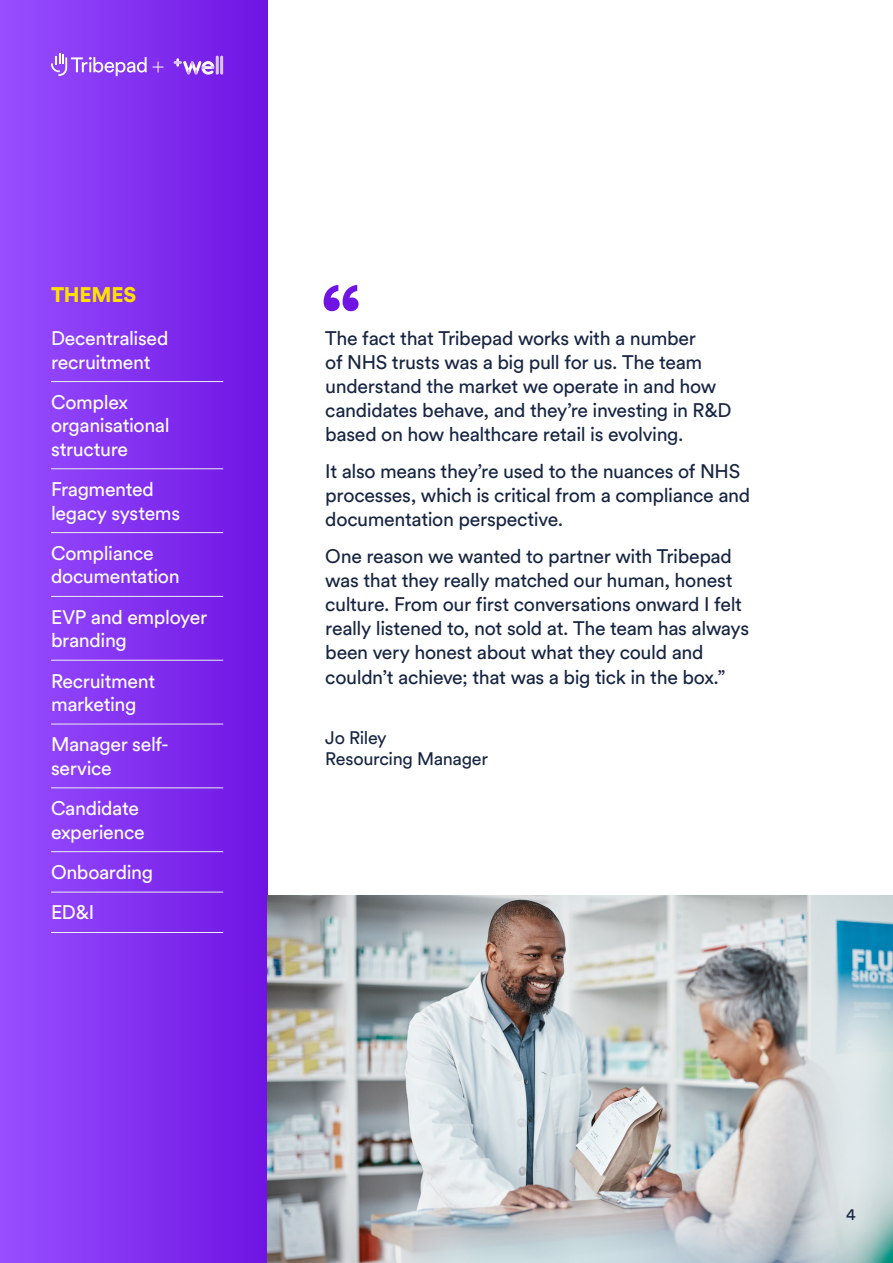
<style>
.page{position:relative;width:893px;height:1263px;background:#fff}
.page>*{position:absolute;margin:0;border:0;box-sizing:border-box;transform-origin:0 0}
.t1{font:900 90px "Circular Pro";color:#6f14e3}
.t2{font:900 21px "Circular Pro";letter-spacing:-.01em;color:#ffe100}
.t3{font:19.5px/24px "Circular Pro";letter-spacing:-.02em;color:#172542}
.t4{font:19.5px/23.4px "Circular Pro";letter-spacing:-.02em;color:#fff}
.t5{font:18px/21.6px "Circular Pro";letter-spacing:-.02em;color:#172542}
.t6{font:16.5px "Circular Pro";color:#172542}
</style>
<div class="page">
<div style="left:0;top:0;width:268px;height:1263px;background:linear-gradient(to right,#984fff,#6f14e3)"></div>
<img style="left:268px;top:895px;width:625px;height:368px">
<hr style="left:51px;top:381px;width:172px;height:1px;background:#ededed">
<hr style="left:51px;top:468px;width:172px;height:1px;background:#ededed">
<hr style="left:51px;top:532px;width:172px;height:1px;background:#ededed">
<hr style="left:51px;top:596px;width:172px;height:1px;background:#ededed">
<hr style="left:51px;top:660px;width:172px;height:1px;background:#ededed">
<hr style="left:51px;top:724px;width:172px;height:1px;background:#ededed">
<hr style="left:51px;top:787px;width:172px;height:1px;background:#ededed">
<hr style="left:51px;top:851px;width:172px;height:1px;background:#ededed">
<hr style="left:51px;top:892px;width:172px;height:1px;background:#ededed">
<hr style="left:51px;top:932px;width:172px;height:1px;background:#ededed">
<img style="left:171px;top:50px;width:59px;height:29px">
<svg style="left:153px;top:62px;width:10px;height:10px"></svg>
<svg style="left:51px;top:53px;width:96px;height:23px;background:#a568f7"></svg>
<p class="t2" style="left:51px;top:280px;width:87px">THEMES</p>
<p class="t1" style="left:321px;top:255px;width:42px">“</p>
<p class="t4" style="left:51px;top:326px;width:119px">Decentralised recruitment</p>
<p class="t4" style="left:51px;top:389px;width:120px">Complex organisational structure</p>
<p class="t4" style="left:51px;top:477px;width:131px">Fragmented legacy systems</p>
<p class="t4" style="left:51px;top:540px;width:130px">Compliance documentation</p>
<p class="t4" style="left:51px;top:604px;width:158px">EVP and employer branding</p>
<p class="t4" style="left:51px;top:668px;width:106px">Recruitment marketing</p>
<p class="t4" style="left:51px;top:732px;width:119px">Manager self&shy;service</p>
<p class="t4" style="left:51px;top:796px;width:95px">Candidate experience</p>
<p class="t4" style="left:51px;top:860px;width:103px">Onboarding</p>
<p class="t4" style="left:51px;top:900px;width:45px">ED&amp;I</p>
<p class="t3" style="left:325px;top:326px;width:408px">The fact that Tribepad works with a number<br>of NHS trusts was a big pull for us. The team understand the market we operate in and how candidates behave, and they’re investing in R&amp;D based on how healthcare retail is evolving.</p>
<p class="t3" style="left:325px;top:458px;width:426px">It also means they’re used to the nuances of NHS processes, which is critical from a compliance and documentation perspective.</p>
<p class="t3" style="left:325px;top:543px;width:425px">One reason we wanted to partner with Tribepad was that they really matched our human, honest culture. From our first conversations onward I felt really listened to, not sold at. The team has always been very honest about what they could and couldn’t achieve; that was a big tick in the box.”</p>
<p class="t5" style="left:325px;top:726px;width:164px">Jo Riley<br>Resourcing Manager</p>
<p class="t6" style="left:846px;top:1203px;width:11px">4</p>
</div>
